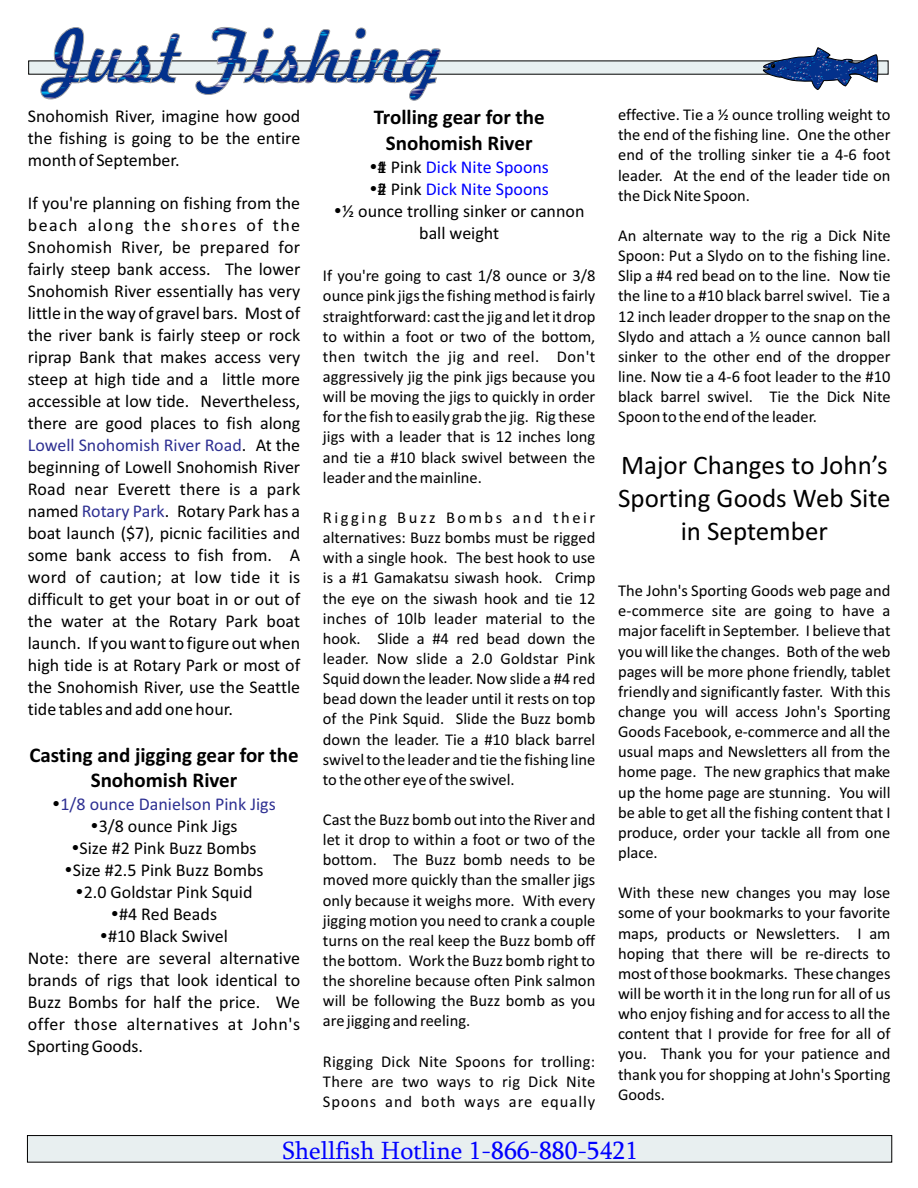
<style>
.page{position:relative;width:918px;height:1188px;background:#fff}
.page>*{position:absolute;margin:0;border:0;box-sizing:border-box;transform-origin:0 0}
.t1{font:27px/33px "Calibri";color:#000;text-align:center}
.t2{font:25.5px "Sylfaen";color:#00f}
.t3{font:700 21px/25.7px "Calibri";color:#000;text-align:center}
.t4{font:18px/21.9px "Calibri";color:#000;text-align:justify}
.t5{font:18px "Calibri";letter-spacing:.03em;color:#000}
.t6{font:18px "Calibri";color:#2e3092}
.t7{font:16.5px/20.1px "Calibri";color:#000;text-align:justify}
.s1{color:#2e3092}
.s2{color:#00f}
</style>
<div class="page">
<div style="left:27px;top:1135px;width:865px;height:27px;background:#e8eff0;border:1px solid #000"></div>
<div style="left:28px;top:61px;width:860px;height:13px;background:#e8f0f1"></div>
<svg style="left:41px;top:27px;width:400px;height:74px"></svg>
<svg style="left:763px;top:47px;width:115px;height:43px"></svg>
<p class="t4" style="left:28px;top:106px;width:274px">Snohomish River, imagine how good the fishing is going to be the entire month of September.</p>
<p class="t4" style="left:28px;top:194px;width:274px">If you're planning on fishing from the beach along the shores of the Snohomish River, be prepared for fairly steep bank access. The lower Snohomish River essentially has very little in the way of gravel bars. Most of the river bank is fairly steep or rock riprap Bank that makes access very steep at high tide and a little more accessible at low tide. Nevertheless, there are good places to fish along <span class="s1">Lowell Snohomish River Road</span>. At the beginning of Lowell Snohomish River Road near Everett there is a park named <span class="s1">Rotary Park</span>. Rotary Park has a boat launch ($7), picnic facilities and some bank access to fish from. A word of caution; at low tide it is difficult to get your boat in or out of the water at the Rotary Park boat launch. If you want to figure out when high tide is at Rotary Park or most of the Snohomish River, use the Seattle tide tables and add one hour.</p>
<p class="t3" style="left:29px;top:744px;width:271px">Casting and jigging gear for the<br>Snohomish River</p>
<p class="t6" style="left:60px;top:797px;width:217px">1/8 ounce Danielson Pink Jigs</p>
<p class="t4" style="left:99px;top:817px;width:140px">3/8 ounce Pink Jigs</p>
<p class="t4" style="left:80px;top:839px;width:179px">Size #2 Pink Buzz Bombs</p>
<p class="t4" style="left:73px;top:860px;width:192px">Size #2.5 Pink Buzz Bombs</p>
<p class="t4" style="left:84px;top:882px;width:170px">2.0 Goldstar Pink Squid</p>
<p class="t4" style="left:119px;top:904px;width:99px">#4 Red Beads</p>
<p class="t4" style="left:108px;top:926px;width:121px">#10 Black Swivel</p>
<p class="t4" style="left:28px;top:948px;width:274px">Note: there are several alternative</p>
<p class="t4" style="left:28px;top:970px;width:274px">brands of rigs that look identical to</p>
<p class="t4" style="left:28px;top:992px;width:274px">Buzz Bombs for half the price. We</p>
<p class="t5" style="left:28px;top:1016px;width:274px">offer those alternatives at John's</p>
<p class="t4" style="left:28px;top:1036px;width:117px">Sporting Goods.</p>
<p class="t3" style="left:374px;top:106px;width:173px">Trolling gear for the<br>Snohomish River</p>
<p class="t4" style="left:342px;top:158px;width:244px;text-align:center">#1 Pink <span class="s2">Dick Nite Spoons<br></span>#2 Pink <span class="s2">Dick Nite Spoons<br></span>½ ounce trolling sinker or cannon ball weight</p>
<p class="t7" style="left:323px;top:267px;width:274px">If you're going to cast 1/8 ounce or 3/8 ounce pink jigs the fishing method is fairly straightforward: cast the jig and let it drop to within a foot or two of the bottom, then twitch the jig and reel. Don't aggressively jig the pink jigs because you will be moving the jigs to quickly in order for the fish to easily grab the jig. Rig these jigs with a leader that is 12 inches long and tie a #10 black swivel between the leader and the mainline.</p>
<p class="t7" style="left:323px;top:509px;width:274px">Rigging Buzz Bombs and their alternatives: Buzz bombs must be rigged with a single hook. The best hook to use is a #1 Gamakatsu siwash hook. Crimp the eye on the siwash hook and tie 12 inches of 10lb leader material to the hook. Slide a #4 red bead down the leader. Now slide a 2.0 Goldstar Pink Squid down the leader. Now slide a #4 red bead down the leader until it rests on top of the Pink Squid. Slide the Buzz bomb down the leader. Tie a #10 black barrel swivel to the leader and tie the fishing line to the other eye of the swivel.</p>
<p class="t7" style="left:323px;top:811px;width:274px">Cast the Buzz bomb out into the River and let it drop to within a foot or two of the bottom. The Buzz bomb needs to be moved more quickly than the smaller jigs only because it weighs more. With every jigging motion you need to crank a couple turns on the real keep the Buzz bomb off the bottom. Work the Buzz bomb right to the shoreline because often Pink salmon will be following the Buzz bomb as you are jigging and reeling.</p>
<p class="t7" style="left:323px;top:1053px;width:274px">Rigging Dick Nite Spoons for trolling:<br>There are two ways to rig Dick Nite Spoons and both ways are equally</p>
<p class="t7" style="left:618px;top:106px;width:274px">effective. Tie a ½ ounce trolling weight to the end of the fishing line. One the other end of the trolling sinker tie a 4-6 foot leader. At the end of the leader tide on the Dick Nite Spoon.</p>
<p class="t7" style="left:618px;top:227px;width:274px">An alternate way to the rig a Dick Nite Spoon: Put a Slydo on to the fishing line.<br>Slip a #4 red bead on to the line. Now tie the line to a #10 black barrel swivel. Tie a 12 inch leader dropper to the snap on the Slydo and attach a ½ ounce cannon ball sinker to the other end of the dropper line. Now tie a 4-6 foot leader to the #10 black barrel swivel. Tie the Dick Nite Spoon to the end of the leader.</p>
<h1 class="t1" style="left:618px;top:451px;width:274px">Major Changes to John’s<br>Sporting Goods Web Site in September</h1>
<p class="t7" style="left:618px;top:582px;width:274px">The John's Sporting Goods web page and e-commerce site are going to have a major facelift in September. I believe that you will like the changes. Both of the web pages will be more phone friendly, tablet friendly and significantly faster. With this change you will access John's Sporting Goods Facebook, e-commerce and all the usual maps and Newsletters all from the home page. The new graphics that make up the home page are stunning. You will be able to get all the fishing content that I produce, order your tackle all from one place.</p>
<p class="t7" style="left:618px;top:884px;width:274px">With these new changes you may lose some of your bookmarks to your favorite maps, products or Newsletters. I am hoping that there will be re-directs to most of those bookmarks. These changes will be worth it in the long run for all of us who enjoy fishing and for access to all the content that I provide for free for all of you. Thank you for your patience and thank you for shopping at John's Sporting Goods.</p>
<h2 class="t2" style="left:282px;top:1140px;width:357px">Shellfish Hotline 1-866-880-5421</h2>
</div>
